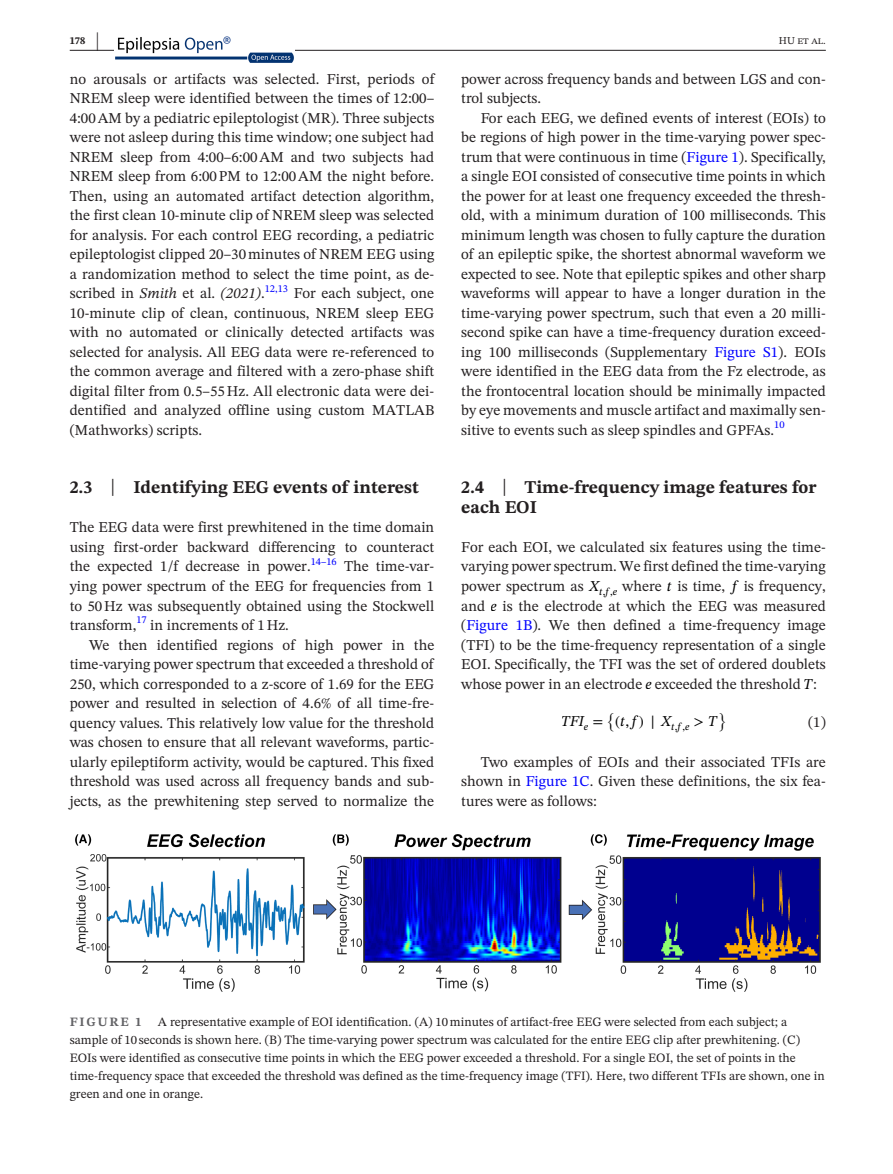
<style>
.page{position:relative;width:893px;height:1174px;background:#fff}
.page>*{position:absolute;margin:0;border:0;box-sizing:border-box;transform-origin:0 0}
.t1{font:700 18px/19.5px "STIX Two Text";color:#231f20}
.t2{font:15px/19.5px "STIX Two Text";color:#231f20;text-align:justify}
.t3{font:italic 15px "STIX Two Text";color:#000}
.t4{font:15px "STIX Math Extensions";color:#000}
.t5{font:12.75px/18px "STIX Two Text";color:#231f20}
.t6{font:700 12.75px "STIX Two Text";letter-spacing:.14em;color:#636366}
.t7{font:10.5px "STIX Two Text";color:#00f}
.t8{font:10.5px "STIX Two Text";color:#231f20}
.t9{font:700 10.5px "STIX Two Text";color:#231f20}
.s1{font-size:21.6px}
.s2{font-style:italic}
.s3{color:#00f}
.s4{font-weight:400;font-size:23.7px}
.s5{font-style:italic;color:#000}
.s6{font-family:"STIX Math";font-style:normal}
.s7{font-style:normal}
.s8{font-family:"STIX Math"}
</style>
<div class="page">
<hr style="left:70px;top:50px;width:756px;height:1px;background:#231f20">
<img style="left:114px;top:36px;width:180px;height:27px">
<img style="left:75px;top:834px;width:746px;height:158px">
<p class="t9" style="left:70px;top:33px;width:31px">178 <span class="s1">|</span></p>
<p class="t8" style="left:779px;top:33px;width:48px">HU et al.</p>
<p class="t2" style="left:70px;top:69px;width:366px">no arousals or artifacts was selected. First, periods of NREM sleep were identified between the times of 12:00– 4:00AM by a pediatric epileptologist (MR). Three subjects were not asleep during this time window; one subject had NREM sleep from 4:00–6:00AM and two subjects had NREM sleep from 6:00PM to 12:00AM the night before.<br>Then, using an automated artifact detection algorithm, the first clean 10-minute clip of NREM sleep was selected for analysis. For each control EEG recording, a pediatric epileptologist clipped 20–30minutes of NREM EEG using a randomization method to select the time point, as de&shy;scribed in <span class="s2">Smith</span> et al. <span class="s2">(2021)</span>.</p>
<p class="t2" style="left:461px;top:69px;width:366px">power across frequency bands and between LGS and con&shy;trol subjects.</p>
<p class="t2" style="left:461px;top:108px;width:366px;text-indent:20px">For each EEG, we defined events of interest (EOIs) to be regions of high power in the time-varying power spec&shy;trum that were continuous in time (<span class="s3">Figure 1</span>). Specifically, a single EOI consisted of consecutive time points in which the power for at least one frequency exceeded the thresh&shy;old, with a minimum duration of 100 milliseconds. This minimum length was chosen to fully capture the duration of an epileptic spike, the shortest abnormal waveform we expected to see. Note that epileptic spikes and other sharp waveforms will appear to have a longer duration in the time-varying power spectrum, such that even a 20 milli&shy;second spike can have a time-frequency duration exceed&shy;ing 100 milliseconds (Supplementary <span class="s3">Figure S1</span>). EOIs were identified in the EEG data from the Fz electrode, as the frontocentral location should be minimally impacted by eye movements and muscle artifact and maximally sen&shy;sitive to events such as sleep spindles and GPFAs.<sup>10</sup></p>
<p class="t7" style="left:265px;top:281px;width:25px">12,13</p>
<p class="t2" style="left:70px;top:283px;width:366px;text-indent:224px">For each subject, one 10-minute clip of clean, continuous, NREM sleep EEG with no automated or clinically detected artifacts was selected for analysis. All EEG data were re-referenced to the common average and filtered with a zero-phase shift digital filter from 0.5–55Hz. All electronic data were dei&shy;dentified and analyzed offline using custom MATLAB (Mathworks) scripts.</p>
<p class="t1" style="left:70px;top:478px;width:351px">2.3 <span class="s4">|</span> Identifying EEG events of interest</p>
<p class="t2" style="left:70px;top:517px;width:366px">The EEG data were first prewhitened in the time domain using first-order backward differencing to counteract the expected 1/f decrease in power.</p>
<p class="t7" style="left:311px;top:554px;width:28px">14–16</p>
<p class="t2" style="left:70px;top:556px;width:366px;text-indent:274px">The time-var&shy;ying power spectrum of the EEG for frequencies from 1 to 50Hz was subsequently obtained using the Stockwell transform,</p>
<p class="t7" style="left:136px;top:612px;width:12px">17</p>
<p class="t2" style="left:150px;top:615px;width:140px">in increments of 1Hz.</p>
<p class="t2" style="left:89px;top:634px;width:347px">We then identified regions of high power in the</p>
<p class="t2" style="left:70px;top:654px;width:365px">time-varying power spectrum that exceeded a threshold of</p>
<p class="t2" style="left:70px;top:673px;width:366px">250, which corresponded to a z-score of 1.69 for the EEG</p>
<p class="t2" style="left:70px;top:693px;width:366px">power and resulted in selection of 4.6% of all time-fre-</p>
<p class="t2" style="left:70px;top:712px;width:366px">quency values. This relatively low value for the threshold</p>
<p class="t2" style="left:70px;top:732px;width:366px">was chosen to ensure that all relevant waveforms, partic-</p>
<p class="t2" style="left:70px;top:751px;width:366px">ularly epileptiform activity, would be captured. This fixed</p>
<p class="t2" style="left:70px;top:771px;width:366px">threshold was used across all frequency bands and sub-</p>
<p class="t2" style="left:70px;top:790px;width:366px">jects, as the prewhitening step served to normalize the</p>
<p class="t1" style="left:461px;top:478px;width:357px">2.4 <span class="s4">|</span> Time-frequency image features for each EOI</p>
<p class="t2" style="left:461px;top:537px;width:366px">For each EOI, we calculated six features using the time&shy;varying power spectrum. We first defined the time-varying power spectrum as <span class="s5">X</span><sub>t</sub><sub>,</sub><sub>f</sub> <sub>,</sub><sub>e</sub> where <span class="s5">t</span> is time, <span class="s5">f</span> is frequency, and <span class="s5">e</span> is the electrode at which the EEG was measured (<span class="s3">Figure 1B</span>). We then defined a time-frequency image (TFI) to be the time-frequency representation of a single EOI. Specifically, the TFI was the set of ordered doublets whose power in an electrode <span class="s5">e</span> exceeded the threshold <span class="s5">T</span>:</p>
<p class="t4" style="left:607px;top:700px;width:10px">{</p>
<p class="t3" style="left:615px;top:714px;width:103px"><span class="s6">(</span>t<span class="s7">,</span>f<span class="s6">) ∣</span> X<sub>t</sub><sub>,</sub><sub>f</sub><sub>,</sub><sub>e</sub> <span class="s8">&gt;</span>T</p>
<p class="t4" style="left:718px;top:700px;width:10px">}</p>
<p class="t3" style="left:561px;top:714px;width:44px">TFI<sub>e</sub> <span class="s6">=</span></p>
<p class="t2" style="left:808px;top:712px;width:19px">(1)</p>
<p class="t2" style="left:461px;top:751px;width:366px;text-indent:20px">Two examples of EOIs and their associated TFIs are shown in <span class="s3">Figure 1C</span>. Given these definitions, the six fea&shy;tures were as follows:</p>
<p class="t5" style="left:70px;top:1012px;width:756px;text-indent:88px">A representative example of EOI identification. (A) 10minutes of artifact-free EEG were selected from each subject; a sample of 10 seconds is shown here. (B) The time-varying power spectrum was calculated for the entire EEG clip after prewhitening. (C)<br>EOIs were identified as consecutive time points in which the EEG power exceeded a threshold. For a single EOI, the set of points in the time-frequency space that exceeded the threshold was defined as the time-frequency image (TFI). Here, two different TFIs are shown, one in green and one in orange.</p>
<p class="t6" style="left:70px;top:1012px;width:73px">FIGURE 1</p>
</div>
